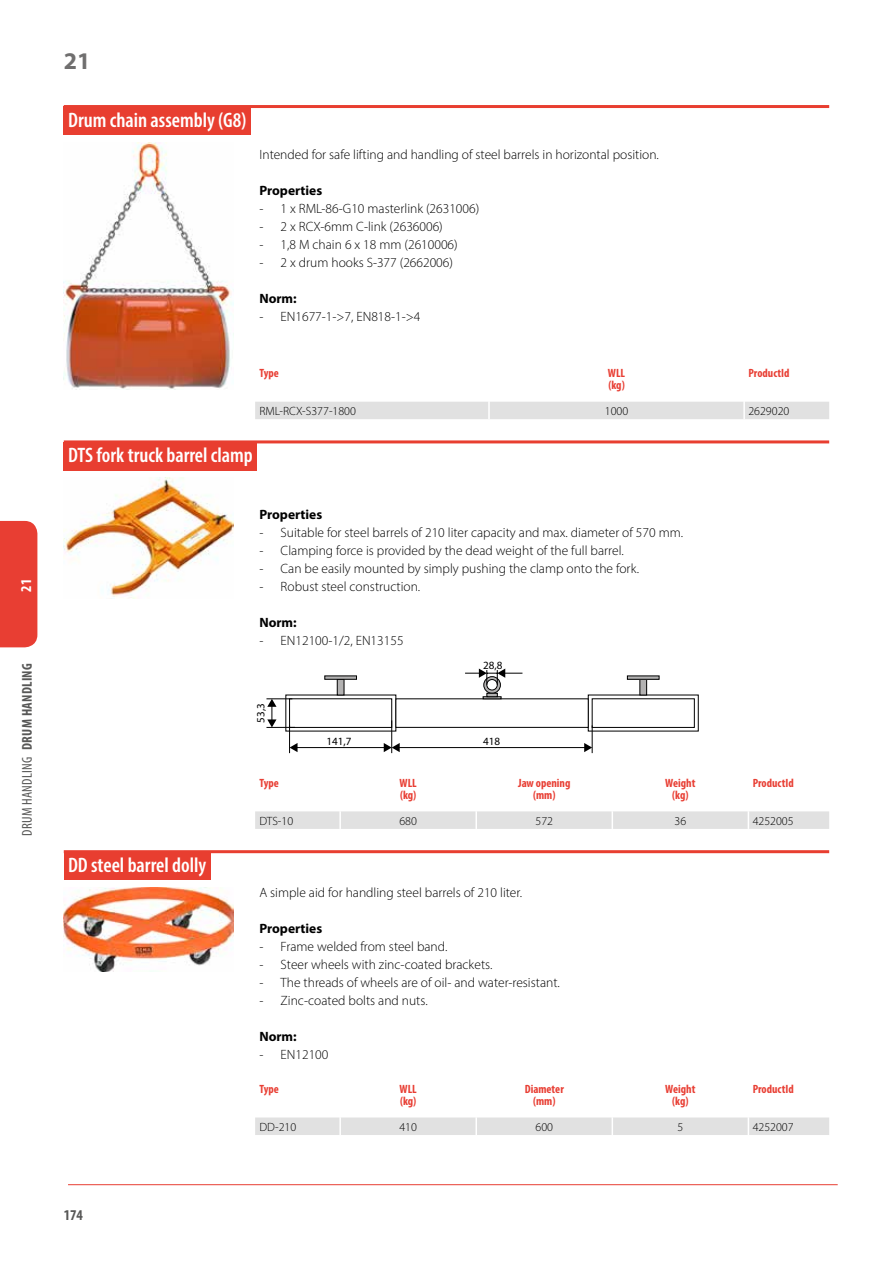
<style>
.page{position:relative;width:893px;height:1263px;background:#fff}
.page>*{position:absolute;margin:0;border:0;box-sizing:border-box;transform-origin:0 0}
.t1{font:700 24px "Myriad Pro";color:#706f6f}
.t2{font:600 condensed 21px "Myriad Pro";color:#fff}
.t3{font:700 condensed 15px "Myriad Pro";color:#575756}
.t4{font:700 condensed 15px "Myriad Pro";color:#fff}
.t5{font:condensed 14.25px "Myriad Pro";letter-spacing:.02em;color:#575756}
.t6{font:300 13.5px "Myriad Pro";color:#000}
.t7{font:700 13.5px "Myriad Pro";color:#000}
.t8{font:700 condensed 12px/12px "Myriad Pro";color:#e83e33;text-align:center}
.t9{font:300 12px "Myriad Pro";color:#000}
.t10{font:11.1px "Myriad Pro";color:#000}
.s1{font-weight:700}
</style>
<div class="page">
<hr style="left:68px;top:1184px;width:770px;height:1px;background:#e83e33">
<div style="left:0;top:521px;width:37px;height:126px;background:#e83e33"></div>
<hr style="left:64px;top:105px;width:765px;height:3px;background:#e83e30">
<div style="left:64px;top:107px;width:187px;height:28px;background:#e83e30"></div>
<div style="left:255px;top:402px;width:574px;height:17px;background:#e1e1e1"></div>
<hr style="left:64px;top:440px;width:765px;height:3px;background:#e83e30">
<div style="left:64px;top:442px;width:193px;height:28px;background:#e83e30"></div>
<div style="left:285px;top:694px;width:111px;height:37px;background:linear-gradient(to right,#fff,#fff)"></div>
<div style="left:395px;top:698px;width:194px;height:30px;background:#fff;border:1px solid #000"></div>
<div style="left:483px;top:696px;width:19px;height:3px;background:#c6c6c6;border:1px solid #000"></div>
<svg style="left:484px;top:677px;width:16px;height:16px"></svg>
<div style="left:483px;top:676px;width:18px;height:18px;border:1px solid #000;border-radius:50%"></div>
<svg style="left:486px;top:693px;width:12px;height:4px"></svg>
<div style="left:487px;top:679px;width:10px;height:11px;background:#fff;border-radius:50%"></div>
<div style="left:486px;top:679px;width:12px;height:11px;border:1px solid #000;border-radius:50%"></div>
<div style="left:289px;top:698px;width:103px;height:30px;background:#fff;border:1px solid #000"></div>
<div style="left:592px;top:698px;width:103px;height:30px;border:1px solid #000"></div>
<div style="left:337px;top:679px;width:7px;height:16px;background:#b3b2b2;border:1px solid #000"></div>
<svg style="left:324px;top:675px;width:33px;height:5px"></svg>
<div style="left:639px;top:679px;width:8px;height:16px;background:#b3b2b2;border:1px solid #000"></div>
<hr style="left:627px;top:676px;width:32px;height:3px;background:#b3b2b2">
<div style="left:627px;top:675px;width:33px;height:5px;border:1px solid #000"></div>
<hr style="left:391px;top:720px;width:1px;height:33px;background:#000">
<hr style="left:296px;top:747px;width:89px;height:1px;background:#000">
<hr style="left:398px;top:747px;width:187px;height:1px;background:#000">
<svg style="left:384px;top:743px;width:16px;height:9px"></svg>
<svg style="left:584px;top:725px;width:9px;height:28px"></svg>
<svg style="left:266px;top:698px;width:32px;height:55px"></svg>
<svg style="left:465px;top:668px;width:57px;height:17px"></svg>
<div style="left:255px;top:811px;width:574px;height:18px;background:#e1e1e1"></div>
<hr style="left:64px;top:850px;width:765px;height:3px;background:#e83e30">
<div style="left:64px;top:852px;width:147px;height:28px;background:#e83e30"></div>
<div style="left:255px;top:1117px;width:574px;height:18px;background:#e1e1e1"></div>
<img style="left:64px;top:143px;width:170px;height:247px">
<img style="left:64px;top:478px;width:170px;height:120px">
<img style="left:64px;top:888px;width:170px;height:84px">
<p class="t4" style="left:17px;top:592px;width:14px;rotate:-90deg">21</p>
<p class="t5" style="left:19px;top:836px;width:173px;rotate:-90deg">Drum handling <span class="s1">Drum handling</span></p>
<h1 class="t1" style="left:64px;top:45px;width:28px">21</h1>
<h2 class="t2" style="left:68px;top:107px;width:180px">Drum chain assembly (G8)</h2>
<p class="t6" style="left:259px;top:146px;width:401px">Intended for safe lifting and handling of steel barrels in horizontal position.</p>
<p class="t7" style="left:259px;top:182px;width:64px">Properties</p>
<p class="t6" style="left:259px;top:200px;width:221px">- 1 x RML-86-G10 masterlink (2631006)</p>
<p class="t6" style="left:259px;top:218px;width:185px">- 2 x RCX-6mm C-link (2636006)</p>
<p class="t6" style="left:259px;top:236px;width:200px">- 1,8 M chain 6 x 18 mm (2610006)</p>
<p class="t6" style="left:259px;top:254px;width:195px">- 2 x drum hooks S-377 (2662006)</p>
<p class="t7" style="left:259px;top:290px;width:39px">Norm:</p>
<p class="t6" style="left:259px;top:308px;width:163px">- EN1677-1-&gt;7, EN818-1-&gt;4</p>
<p class="t8" style="left:259px;top:367px;width:21px">Type</p>
<p class="t8" style="left:608px;top:367px;width:18px;text-align:left">WLL (kg)</p>
<p class="t8" style="left:748px;top:367px;width:43px">ProductId</p>
<p class="t9" style="left:259px;top:404px;width:98px">RML-RCX-S377-1800</p>
<p class="t9" style="left:605px;top:404px;width:25px">1000</p>
<p class="t9" style="left:748px;top:404px;width:42px">2629020</p>
<h2 class="t2" style="left:68px;top:442px;width:186px">DTS fork truck barrel clamp</h2>
<p class="t7" style="left:259px;top:506px;width:64px">Properties</p>
<p class="t6" style="left:259px;top:524px;width:425px">- Suitable for steel barrels of 210 liter capacity and max. diameter of 570 mm.</p>
<p class="t6" style="left:259px;top:542px;width:366px">- Clamping force is provided by the dead weight of the full barrel.</p>
<p class="t6" style="left:259px;top:560px;width:381px">- Can be easily mounted by simply pushing the clamp onto the fork.</p>
<p class="t6" style="left:259px;top:578px;width:162px">- Robust steel construction.</p>
<p class="t7" style="left:259px;top:614px;width:39px">Norm:</p>
<p class="t6" style="left:259px;top:632px;width:146px">- EN12100-1/2, EN13155</p>
<p class="t10" style="left:483px;top:658px;width:21px">28,8</p>
<p class="t10" style="left:254px;top:722px;width:21px;rotate:-90deg">53,3</p>
<p class="t10" style="left:326px;top:735px;width:27px">141,7</p>
<p class="t10" style="left:483px;top:735px;width:19px">418</p>
<h2 class="t2" style="left:68px;top:852px;width:140px">DD steel barrel dolly</h2>
<p class="t3" style="left:64px;top:1205px;width:21px">174</p>
<p class="t8" style="left:259px;top:776px;width:21px">Type</p>
<p class="t8" style="left:400px;top:776px;width:18px;text-align:left">WLL (kg)</p>
<p class="t8" style="left:518px;top:776px;width:54px">Jaw opening (mm)</p>
<p class="t8" style="left:665px;top:776px;width:32px">Weight (kg)</p>
<p class="t8" style="left:753px;top:776px;width:43px">ProductId</p>
<p class="t9" style="left:259px;top:813px;width:35px">DTS-10</p>
<p class="t9" style="left:399px;top:813px;width:19px">680</p>
<p class="t9" style="left:535px;top:813px;width:19px">572</p>
<p class="t9" style="left:674px;top:813px;width:13px">36</p>
<p class="t9" style="left:753px;top:813px;width:42px">4252005</p>
<p class="t6" style="left:259px;top:884px;width:264px">A simple aid for handling steel barrels of 210 liter.</p>
<p class="t7" style="left:259px;top:920px;width:64px">Properties</p>
<p class="t6" style="left:259px;top:938px;width:189px">- Frame welded from steel band.</p>
<p class="t6" style="left:259px;top:956px;width:234px">- Steer wheels with zinc-coated brackets.</p>
<p class="t6" style="left:259px;top:974px;width:302px">- The threads of wheels are of oil- and water-resistant.</p>
<p class="t6" style="left:259px;top:992px;width:170px">- Zinc-coated bolts and nuts.</p>
<p class="t7" style="left:259px;top:1028px;width:39px">Norm:</p>
<p class="t6" style="left:259px;top:1046px;width:71px">- EN12100</p>
<p class="t8" style="left:259px;top:1082px;width:21px">Type</p>
<p class="t8" style="left:400px;top:1082px;width:18px;text-align:left">WLL (kg)</p>
<p class="t8" style="left:525px;top:1082px;width:41px">Diameter (mm)</p>
<p class="t8" style="left:665px;top:1082px;width:32px">Weight (kg)</p>
<p class="t8" style="left:753px;top:1082px;width:43px">ProductId</p>
<p class="t9" style="left:259px;top:1119px;width:38px">DD-210</p>
<p class="t9" style="left:399px;top:1119px;width:19px">410</p>
<p class="t9" style="left:535px;top:1119px;width:19px">600</p>
<p class="t9" style="left:677px;top:1119px;width:7px">5</p>
<p class="t9" style="left:753px;top:1119px;width:42px">4252007</p>
</div>
